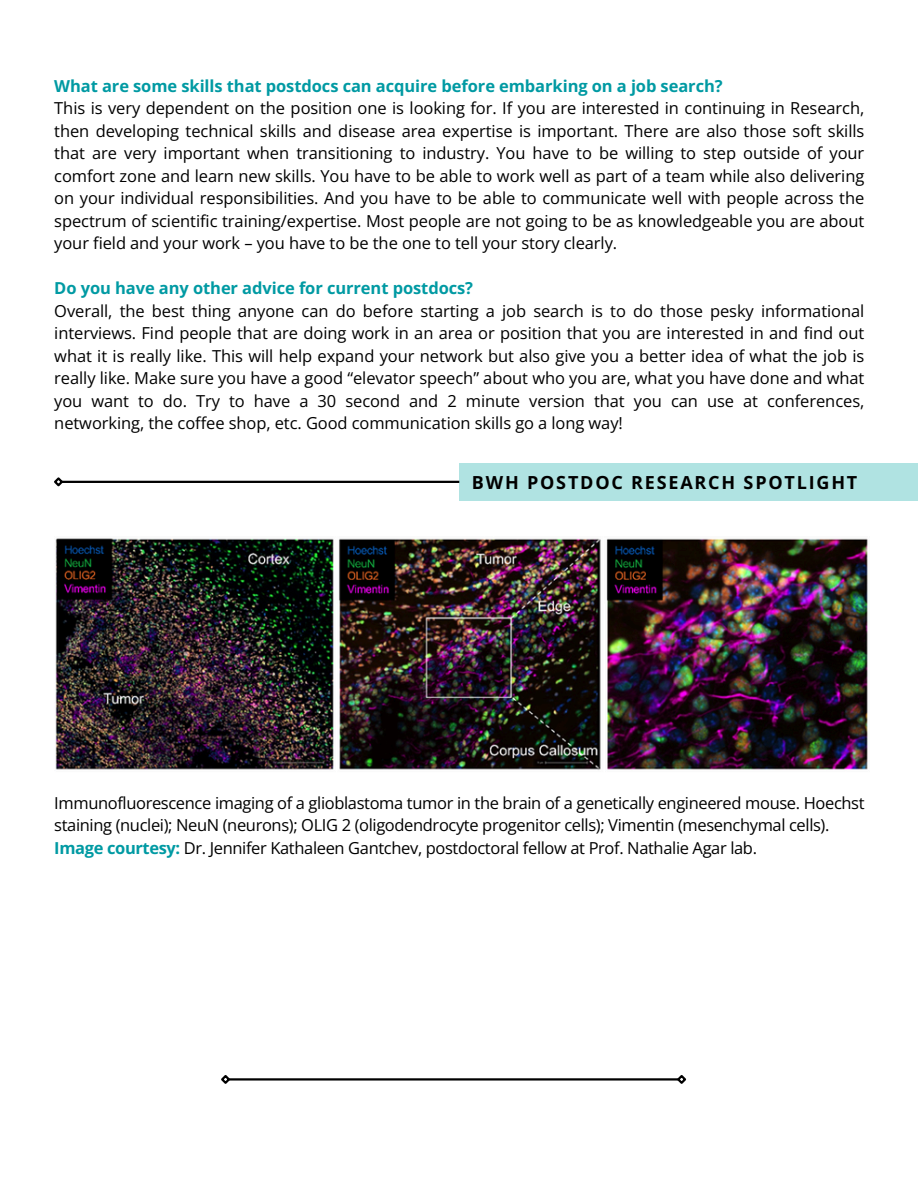
<style>
.page{position:relative;width:918px;height:1188px;background:#fff}
.page>*{position:absolute;margin:0;border:0;box-sizing:border-box;transform-origin:0 0}
.t1{font:700 18px "Open Sans";letter-spacing:.1em;color:#000}
.t2{font:16.5px/22.5px "Open Sans";letter-spacing:-.02em;color:#000;text-align:justify}
.t3{font:700 16.5px "Open Sans";letter-spacing:-.005em;color:#009aa3}
.s1{font-weight:700;color:#009aa3}
</style>
<div class="page">
<div style="left:459px;top:463px;width:459px;height:37px;background:#b0e3e2"></div>
<hr style="left:61px;top:481px;width:398px;height:2px;background:#000">
<svg style="left:54px;top:477px;width:11px;height:10px"></svg>
<hr style="left:228px;top:1078px;width:451px;height:3px;background:#000">
<svg style="left:221px;top:1075px;width:11px;height:9px"></svg>
<svg style="left:675px;top:1075px;width:12px;height:9px"></svg>
<img style="left:55px;top:538px;width:813px;height:232px">
<p class="t3" style="left:54px;top:74px;width:670px">What are some skills that postdocs can acquire before embarking on a job search?</p>
<p class="t2" style="left:54px;top:97px;width:812px">This is very dependent on the position one is looking for. If you are interested in continuing in Research, then developing technical skills and disease area expertise is important. There are also those soft skills that are very important when transitioning to industry. You have to be willing to step outside of your comfort zone and learn new skills. You have to be able to work well as part of a team while also delivering on your individual responsibilities. And you have to be able to communicate well with people across the spectrum of scientific training/expertise. Most people are not going to be as knowledgeable you are about your field and your work – you have to be the one to tell your story clearly.</p>
<p class="t3" style="left:54px;top:277px;width:420px">Do you have any other advice for current postdocs?</p>
<p class="t2" style="left:54px;top:299px;width:812px">Overall, the best thing anyone can do before starting a job search is to do those pesky informational interviews. Find people that are doing work in an area or position that you are interested in and find out what it is really like. This will help expand your network but also give you a better idea of what the job is really like. Make sure you have a good “elevator speech” about who you are, what you have done and what you want to do. Try to have a 30 second and 2 minute version that you can use at conferences, networking, the coffee shop, etc. Good communication skills go a long way!</p>
<p class="t1" style="left:472px;top:469px;width:387px">BWH POSTDOC RESEARCH SPOTLIGHT</p>
<h1 class="t2" style="left:54px;top:791px;width:812px">Immunofluorescence imaging of a glioblastoma tumor in the brain of a genetically engineered mouse. Hoechst staining (nuclei); NeuN (neurons); OLIG 2 (oligodendrocyte progenitor cells); Vimentin (mesenchymal cells).</h1>
<p class="t2" style="left:54px;top:836px;width:704px"><span class="s1">Image courtesy:</span> Dr. Jennifer Kathaleen Gantchev, postdoctoral fellow at Prof. Nathalie Agar lab.</p>
</div>
